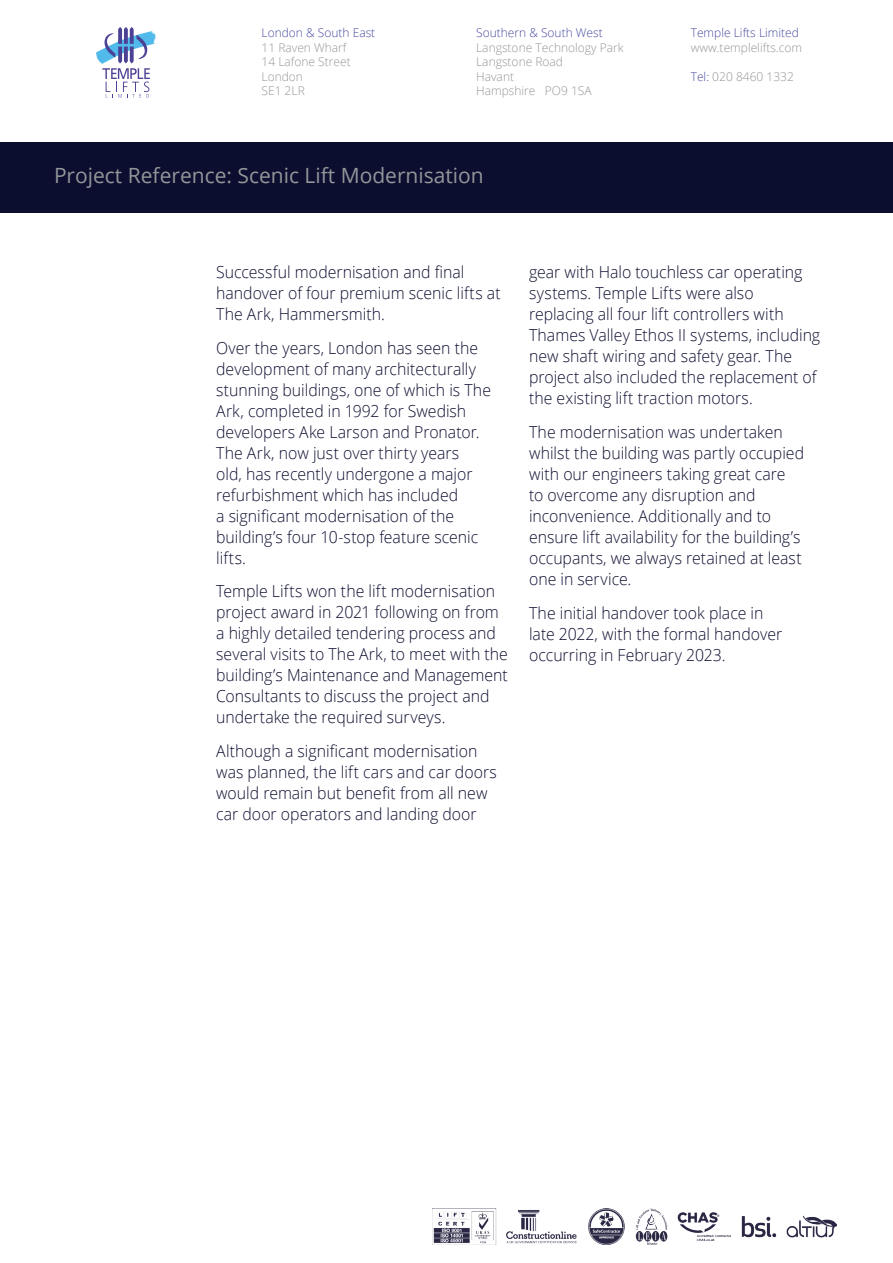
<style>
.page{position:relative;width:893px;height:1263px;background:#fff}
.page>*{position:absolute;margin:0;border:0;box-sizing:border-box;transform-origin:0 0}
.t1{font:21px "Open Sans";color:#939698}
.t2{font:300 16.5px/21px "Open Sans";color:#0c0e30;scale:.96 1}
.t3{font:300 12px/14.4px "Open Sans";color:#939598}
.t4{font:300 12px "Open Sans";color:#484b9f}
.s1{color:#484b9f}
</style>
<div class="page">
<div style="left:0;top:142px;width:893px;height:71px;background:#0c0e30"></div>
<img style="left:433px;top:1208px;width:404px;height:37px">
<svg style="left:96px;top:27px;width:60px;height:71px"></svg>
<p class="t4" style="left:261px;top:25px;width:115px">London &amp; South East</p>
<p class="t3" style="left:261px;top:40px;width:91px">11 Raven Wharf<br>14 Lafone Street<br>London<br>SE1 2LR</p>
<p class="t4" style="left:476px;top:25px;width:128px">Southern &amp; South West</p>
<p class="t3" style="left:476px;top:40px;width:149px">Langstone Technology Park<br>Langstone Road<br>Havant<br>Hampshire PO9 1SA</p>
<p class="t1" style="left:54px;top:161px;width:431px">Project Reference: Scenic Lift Modernisation</p>
<p class="t4" style="left:691px;top:25px;width:110px">Temple Lifts Limited</p>
<p class="t3" style="left:691px;top:40px;width:113px">www.templelifts.com</p>
<p class="t3" style="left:691px;top:69px;width:105px"><span class="s1">Tel:</span> 020 8460 1332</p>
<p class="t2" style="left:216px;top:261px;width:298px">Successful modernisation and final handover of four premium scenic lifts at<br>The Ark, Hammersmith.</p>
<p class="t2" style="left:216px;top:337px;width:288px">Over the years, London has seen the development of many architecturally stunning buildings, one of which is The Ark, completed in 1992 for Swedish developers Ake Larson and Pronator.<br>The Ark, now just over thirty years<br>old, has recently undergone a major refurbishment which has included<br>a significant modernisation of the building’s four 10-stop feature scenic lifts.</p>
<p class="t2" style="left:216px;top:580px;width:305px">Temple Lifts won the lift modernisation project award in 2021 following on from a highly detailed tendering process and several visits to The Ark, to meet with the building’s Maintenance and Management Consultants to discuss the project and undertake the required surveys.</p>
<p class="t2" style="left:216px;top:740px;width:294px">Although a significant modernisation was planned, the lift cars and car doors would remain but benefit from all new car door operators and landing door</p>
<p class="t2" style="left:529px;top:261px;width:305px">gear with Halo touchless car operating systems. Temple Lifts were also replacing all four lift controllers with Thames Valley Ethos II systems, including new shaft wiring and safety gear. The project also included the replacement of the existing lift traction motors.</p>
<p class="t2" style="left:529px;top:421px;width:288px">The modernisation was undertaken whilst the building was partly occupied with our engineers taking great care to overcome any disruption and inconvenience. Additionally and to ensure lift availability for the building’s occupants, we always retained at least one in service.</p>
<p class="t2" style="left:529px;top:602px;width:265px">The initial handover took place in late 2022, with the formal handover occurring in February 2023.</p>
</div>
